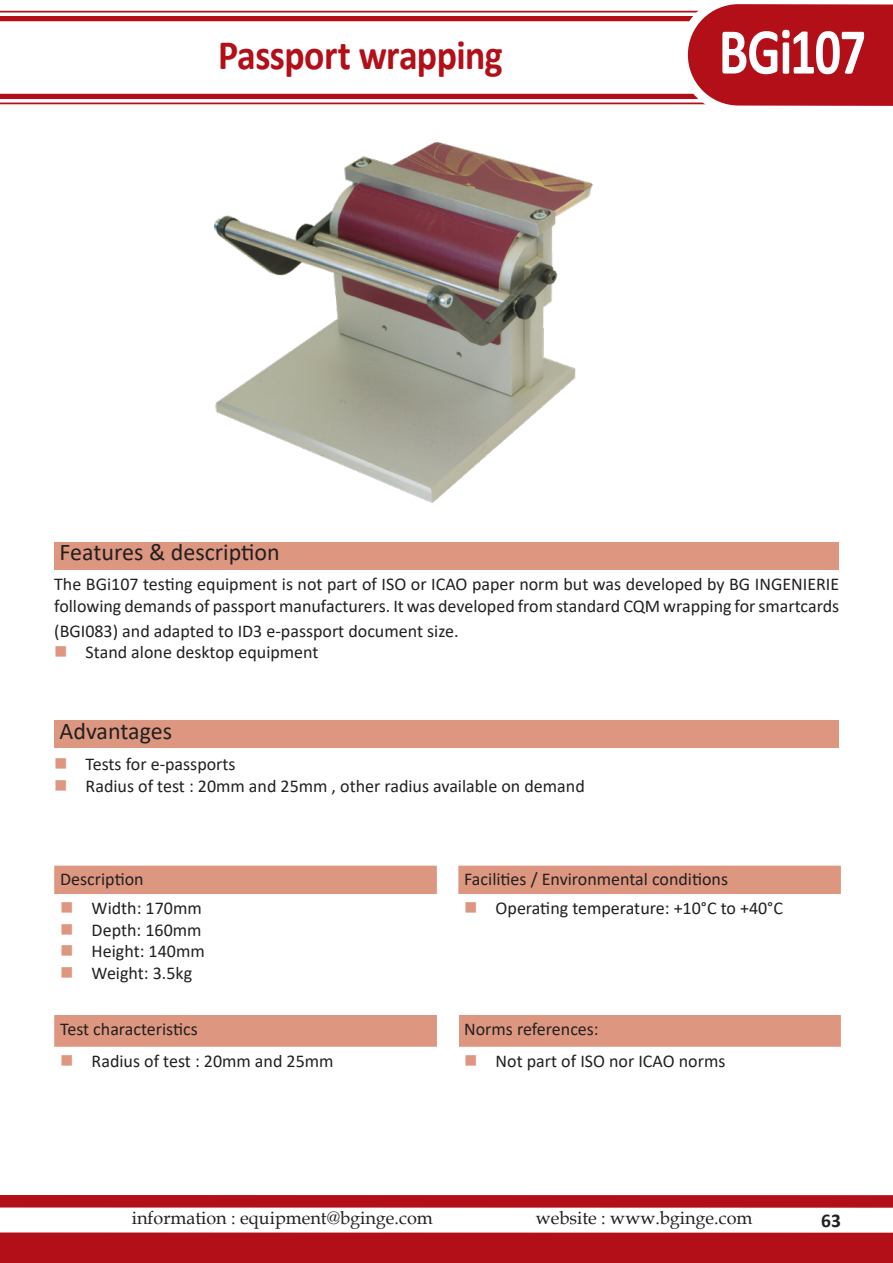
<style>
.page{position:relative;width:893px;height:1263px;background:#fff}
.page>*{position:absolute;margin:0;border:0;box-sizing:border-box;transform-origin:0 0}
.t1{font:700 66px "Calibri";letter-spacing:-.03em;color:#fff;scale:.8 1}
.t2{font:700 42px "Calibri";letter-spacing:-.015em;color:#b20f18;scale:.9 1}
.t3{font:24px "Calibri";color:#231f20}
.t4{font:700 19.5px "Calibri";color:#231f20}
.t5{font:18px/21.6px "Calibri";color:#231f20}
.t6{font:18px "Book Antiqua";color:#231f20}
.s1{color:#dd9781}
</style>
<div class="page">
<div style="left:0;top:1195px;width:893px;height:13px;background:#b20f18"></div>
<div style="left:0;top:1232px;width:893px;height:31px;background:#b20f18"></div>
<hr style="left:0;top:11px;width:787px;height:2px;background:#b20f18">
<div style="left:0;top:16px;width:787px;height:5px;background:#b20f18"></div>
<div style="left:0;top:94px;width:787px;height:5px;background:#b20f18"></div>
<hr style="left:0;top:103px;width:787px;height:1px;background:#b20f18">
<svg style="left:674px;top:4px;width:219px;height:102px;background:#ba2830"></svg>
<div style="left:54px;top:542px;width:785px;height:28px;background:#dd9781"></div>
<div style="left:54px;top:721px;width:785px;height:27px;background:#dd9781"></div>
<svg style="left:54px;top:866px;width:787px;height:181px"></svg>
<svg style="left:437px;top:866px;width:21px;height:149px"></svg>
<div style="left:437px;top:1015px;width:21px;height:32px;background:#fff"></div>
<img style="left:213px;top:142px;width:380px;height:361px">
<p class="t2" style="left:218px;top:26px;width:318px">Passport wrapping</p>
<p class="t1" style="left:719px;top:5px;width:186px">BGi107</p>
<p class="t3" style="left:60px;top:536px;width:222px">Features &amp; description</p>
<p class="t5" style="left:54px;top:573px;width:786px">The BGi107 testing equipment is not part of ISO or ICAO paper norm but was developed by BG INGENIERIE following demands of passport manufacturers. It was developed from standard CQM wrapping for smartcards</p>
<p class="t5" style="left:54px;top:620px;width:406px">(BGI083) and adapted to ID3 e-passport document size.</p>
<p class="t5" style="left:54px;top:641px;width:266px"><span class="s1">■</span> Stand alone desktop equipment</p>
<p class="t3" style="left:60px;top:714px;width:114px">Advantages</p>
<p class="t5" style="left:54px;top:753px;width:183px"><span class="s1">■</span> Tests for e-passports</p>
<p class="t5" style="left:54px;top:774px;width:532px"><span class="s1">■</span> Radius of test : 20mm and 25mm , other radius available on demand</p>
<p class="t5" style="left:60px;top:868px;width:85px">Description</p>
<p class="t5" style="left:464px;top:868px;width:265px">Facilities / Environmental conditions</p>
<p class="t5" style="left:60px;top:897px;width:143px"><span class="s1">■</span> Width: 170mm</p>
<p class="t5" style="left:60px;top:918px;width:143px"><span class="s1">■</span> Depth: 160mm</p>
<p class="t5" style="left:60px;top:940px;width:146px"><span class="s1">■</span> Height: 140mm</p>
<p class="t5" style="left:60px;top:961px;width:134px"><span class="s1">■</span> Weight: 3.5kg</p>
<p class="t5" style="left:464px;top:897px;width:320px"><span class="s1">■</span> Operating temperature: +10°C to +40°C</p>
<p class="t5" style="left:60px;top:1017px;width:139px">Test characteristics</p>
<p class="t5" style="left:464px;top:1017px;width:136px">Norms references:</p>
<p class="t5" style="left:60px;top:1049px;width:275px"><span class="s1">■</span> Radius of test : 20mm and 25mm</p>
<p class="t5" style="left:464px;top:1049px;width:263px"><span class="s1">■</span> Not part of ISO nor ICAO norms</p>
<p class="t6" style="left:132px;top:1206px;width:302px">information : equipment@bginge.com</p>
<p class="t6" style="left:536px;top:1206px;width:218px">website : www.bginge.com</p>
<p class="t4" style="left:821px;top:1206px;width:21px">63</p>
</div>
